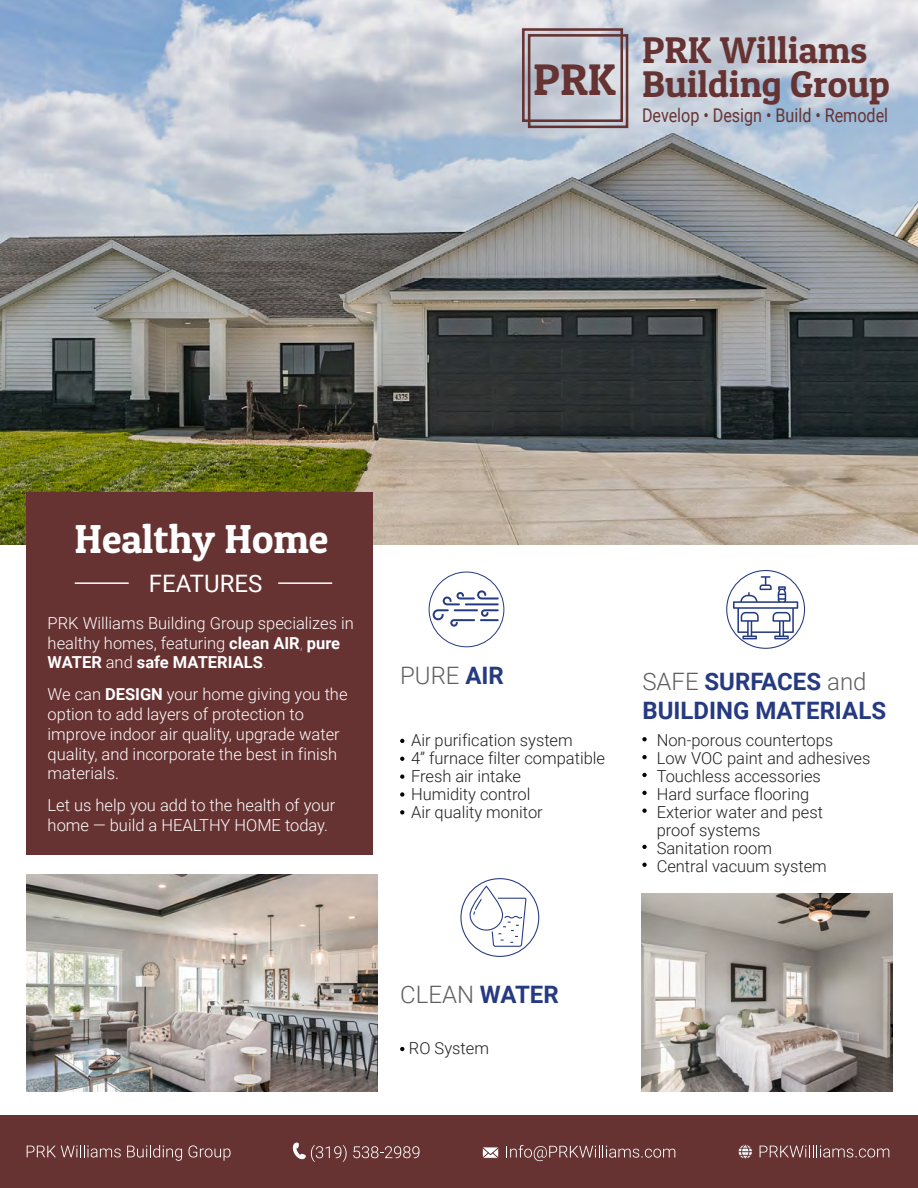
<style>
.page{position:relative;width:918px;height:1188px;background:#fff}
.page>*{position:absolute;margin:0;border:0;box-sizing:border-box;transform-origin:0 0}
.t1{font:44.25px "Patua One";color:#633}
.t2{font:40.5px "Patua One";color:#fff}
.t3{font:37.2px/33.2px "Patua One";color:#633}
.t4{font:700 24px/28.8px "Roboto";color:#253a81}
.t5{font:300 24px "Roboto";color:#5f5f5f}
.t6{font:24px "Roboto";color:#fff}
.t7{font:18.9px "Roboto";color:#633;scale:.85 1}
.t8{font:300 16.5px/19.8px "Roboto";color:#fff}
.t9{font:300 16.5px/18px "Roboto";color:#231f20}
.s1{font-weight:700}
.s2{font-weight:100}
.s3{font-weight:700;color:#253a81}
.s4{font-weight:300;color:#5f5f5f}
</style>
<div class="page">
<img style="left:0;top:0;width:918px;height:545px">
<div style="left:27px;top:492px;width:346px;height:362px;background:#663232"></div>
<hr style="left:75px;top:582px;width:54px;height:2px;background:#fff">
<hr style="left:278px;top:582px;width:54px;height:2px;background:#fff">
<div style="left:528px;top:34px;width:100px;height:94px;border:3px solid #633"></div>
<div style="left:522px;top:28px;width:101px;height:94px;border:3px solid #633"></div>
<div style="left:0;top:1116px;width:918px;height:72px;background:#663232"></div>
<svg style="left:27px;top:1145px;width:94px;height:13px"></svg>
<svg style="left:127px;top:1145px;width:55px;height:16px"></svg>
<svg style="left:189px;top:1145px;width:42px;height:16px"></svg>
<svg style="left:353px;top:1146px;width:67px;height:12px"></svg>
<svg style="left:293px;top:1142px;width:54px;height:20px"></svg>
<svg style="left:760px;top:1145px;width:129px;height:13px"></svg>
<div style="left:738px;top:1144px;width:15px;height:15px;border:1px solid #663232;border-radius:7px"></div>
<svg style="left:738px;top:1144px;width:14px;height:15px"></svg>
<svg style="left:482px;top:1147px;width:17px;height:12px"></svg>
<svg style="left:506px;top:1145px;width:169px;height:16px"></svg>
<div style="left:429px;top:572px;width:75px;height:75px;border:1px solid #253a81;border-radius:50%"></div>
<svg style="left:433px;top:590px;width:66px;height:37px"></svg>
<svg style="left:400px;top:739px;width:4px;height:4px"></svg>
<svg style="left:400px;top:757px;width:4px;height:4px"></svg>
<svg style="left:400px;top:774px;width:4px;height:5px"></svg>
<svg style="left:400px;top:792px;width:4px;height:5px"></svg>
<svg style="left:400px;top:810px;width:4px;height:5px"></svg>
<div style="left:460px;top:878px;width:79px;height:79px;border:1px solid #253a81;border-radius:50%"></div>
<div style="left:470px;top:886px;width:33px;height:45px;border:1px solid #243b81;border-radius:16px"></div>
<svg style="left:473px;top:898px;width:9px;height:17px"></svg>
<svg style="left:491px;top:897px;width:36px;height:50px"></svg>
<svg style="left:400px;top:1047px;width:4px;height:4px"></svg>
<div style="left:726px;top:570px;width:79px;height:79px;border:1px solid #253a81;border-radius:50%"></div>
<svg style="left:733px;top:576px;width:65px;height:63px"></svg>
<svg style="left:642px;top:737px;width:5px;height:4px"></svg>
<svg style="left:642px;top:755px;width:5px;height:4px"></svg>
<svg style="left:642px;top:773px;width:5px;height:4px"></svg>
<svg style="left:642px;top:791px;width:5px;height:4px"></svg>
<svg style="left:642px;top:809px;width:5px;height:4px"></svg>
<svg style="left:642px;top:845px;width:5px;height:4px"></svg>
<svg style="left:642px;top:863px;width:5px;height:4px"></svg>
<img style="left:27px;top:874px;width:351px;height:218px">
<img style="left:641px;top:893px;width:252px;height:199px">
<h1 class="t1" style="left:533px;top:52px;width:84px">PRK</h1>
<h3 class="t3" style="left:642px;top:33px;width:249px">PRK Williams<br>Building Group</h3>
<p class="t7" style="left:642px;top:102px;width:291px">Develop • Design • Build • Remodel</p>
<h2 class="t2" style="left:74px;top:513px;width:256px">Healthy Home</h2>
<h3 class="t6" style="left:149px;top:567px;width:115px">FEATURES</h3>
<p class="t8" style="left:48px;top:612px;width:308px">PRK Williams Building Group specializes in healthy homes, featuring <span class="s1">clean AIR</span><span class="s2">,</span> <span class="s1">pure<br>WATER</span> and <span class="s1">safe MATERIALS</span><span class="s2">.</span></p>
<p class="t8" style="left:48px;top:684px;width:301px">We can <span class="s1">DESIGN</span> your home giving you the option to add layers of protection to improve indoor air quality, upgrade water quality, and incorporate the best in finish materials.</p>
<p class="t8" style="left:48px;top:795px;width:289px">Let us help you add to the health of your home — build a HEALTHY HOME today.</p>
<h3 class="t5" style="left:400px;top:659px;width:105px">PURE <span class="s3">AIR</span></h3>
<p class="t9" style="left:411px;top:730px;width:196px">Air purification system<br>4” furnace filter compatible<br>Fresh air intake<br>Humidity control<br>Air quality monitor</p>
<h3 class="t4" style="left:642px;top:666px;width:245px"><span class="s4">SAFE</span> SURFACES <span class="s4">and<br></span>BUILDING MATERIALS</h3>
<p class="t9" style="left:657px;top:730px;width:215px">Non-porous countertops<br>Low VOC paint and adhesives<br>Touchless accessories<br>Hard surface flooring<br>Exterior water and pest<br>proof systems<br>Sanitation room<br>Central vacuum system</p>
<h3 class="t5" style="left:400px;top:978px;width:160px">CLEAN <span class="s3">WATER</span></h3>
<p class="t9" style="left:409px;top:1038px;width:82px">RO System</p>
</div>
